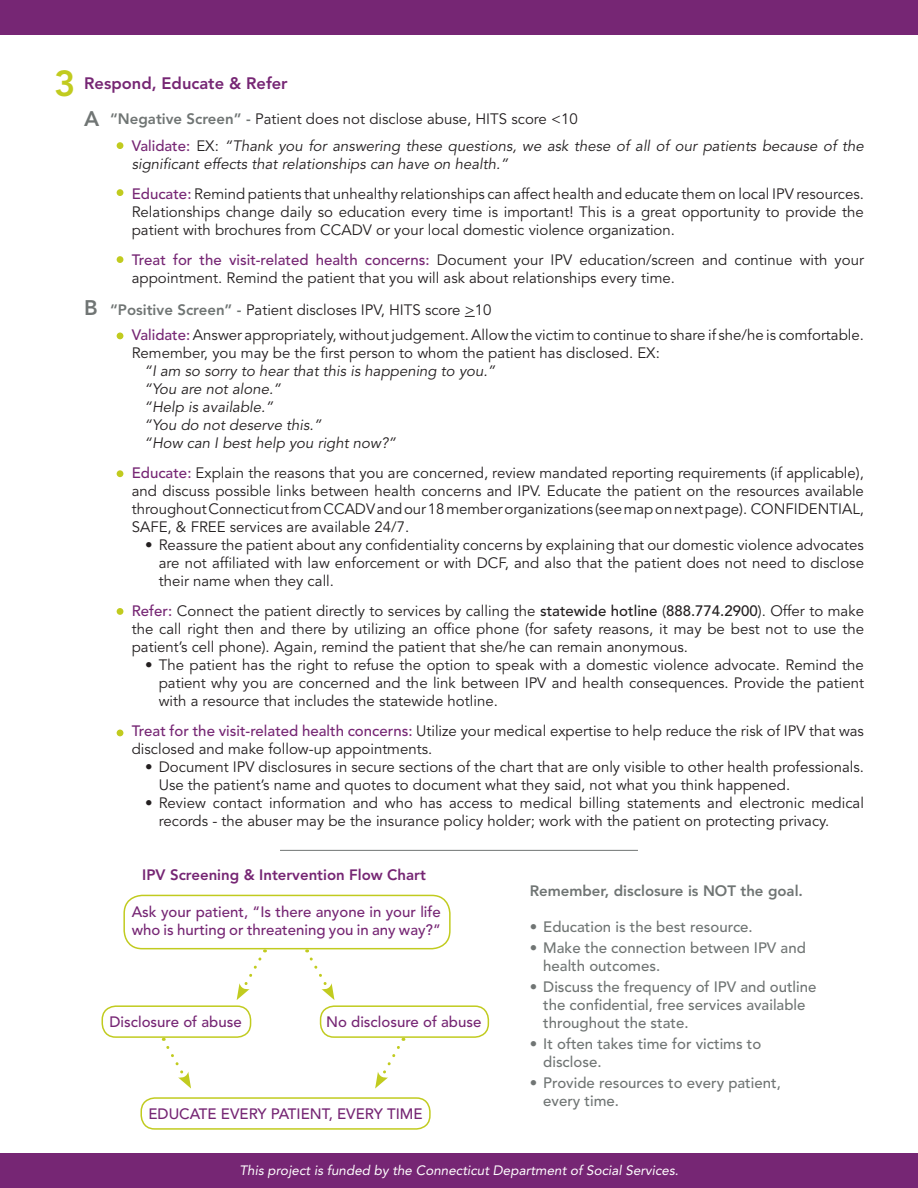
<style>
.page{position:relative;width:918px;height:1188px;background:#fff}
.page>*{position:absolute;margin:0;border:0;box-sizing:border-box;transform-origin:0 0}
.t1{font:800 36px "Avenir LT Std";color:#c1cb1f}
.t2{font:800 21px "Avenir LT Std";color:#707574}
.t3{font:800 16.5px "Avenir LT Std";color:#762674}
.t4{font:15px/18px "Avenir LT Std";color:#231f20;text-align:justify}
.t5{font:italic 15px/18px "Avenir LT Std";color:#231f20}
.t6{font:500 15px/18px "Avenir LT Std";color:#707574}
.t7{font:500 15px/18px "Avenir LT Std";color:#762674}
.t8{font:800 15px "Avenir LT Std";color:#762674}
.t9{font:800 15px "Avenir LT Std";color:#707574}
.t10{font:italic 13.5px "Avenir LT Std";color:#fff}
.s1{font-weight:800;color:#707574}
.s2{font-weight:500;font-style:normal;color:#762674}
.s3{font-style:normal}
.s4{font-weight:500;color:#762674}
.s5{font-weight:500}
</style>
<div class="page">
<div style="left:320px;top:1005px;width:169px;height:33px;border:2px solid #c1cb1f;border-radius:14px"></div>
<div style="left:140px;top:1097px;width:291px;height:33px;border:2px solid #c1cb1f;border-radius:14px"></div>
<div style="left:123px;top:895px;width:328px;height:54px;border:2px solid #c1cb1f;border-radius:18px"></div>
<div style="left:0;top:0;width:918px;height:35px;background:#762674"></div>
<div style="left:0;top:1153px;width:918px;height:35px;background:#762674"></div>
<div style="left:117px;top:142px;width:6px;height:7px;background:#c1cb1f;border-radius:50%"></div>
<div style="left:117px;top:189px;width:6px;height:7px;background:#c1cb1f;border-radius:50%"></div>
<div style="left:117px;top:256px;width:6px;height:7px;background:#c1cb1f;border-radius:50%"></div>
<svg style="left:117px;top:333px;width:6px;height:6px"></svg>
<div style="left:117px;top:608px;width:6px;height:7px;background:#c1cb1f;border-radius:50%"></div>
<div style="left:117px;top:470px;width:6px;height:7px;background:#c1cb1f;border-radius:50%"></div>
<svg style="left:117px;top:730px;width:6px;height:6px"></svg>
<svg style="left:237px;top:949px;width:28px;height:51px"></svg>
<svg style="left:307px;top:949px;width:27px;height:51px"></svg>
<div style="left:102px;top:1005px;width:149px;height:33px;border:2px solid #c1cb1f;border-radius:14px"></div>
<svg style="left:163px;top:1038px;width:28px;height:51px"></svg>
<svg style="left:375px;top:1038px;width:29px;height:51px"></svg>
<hr style="left:280px;top:850px;width:358px;height:1px;background:#707574">
<p class="t1" style="left:54px;top:63px;width:23px">3</p>
<p class="t3" style="left:84px;top:74px;width:205px">Respond, Educate &amp; Refer</p>
<p class="t2" style="left:84px;top:106px;width:17px">A</p>
<p class="t4" style="left:110px;top:110px;width:469px"><span class="s1">“Negative Screen” -</span> Patient does not disclose abuse, HITS score &lt;10</p>
<p class="t5" style="left:132px;top:137px;width:734px"><span class="s2">Validate:</span> <span class="s3">EX:</span> “Thank you for answering these questions, we ask these of all of our patients because of the significant effects that relationships can have on health.”</p>
<p class="t4" style="left:132px;top:185px;width:734px"><span class="s4">Educate:</span> Remind patients that unhealthy relationships can affect health and educate them on local IPV resources.<br>Relationships change daily so education every time is important! This is a great opportunity to provide the patient with brochures from CCADV or your local domestic violence organization.</p>
<p class="t4" style="left:132px;top:251px;width:734px"><span class="s4">Treat for the visit-related health concerns:</span> Document your IPV education/screen and continue with your appointment. Remind the patient that you will ask about relationships every time.</p>
<p class="t2" style="left:84px;top:295px;width:15px">B</p>
<p class="t4" style="left:110px;top:301px;width:383px"><span class="s1">“Positive Screen” -</span> Patient discloses IPV, HITS score &gt;10</p>
<p class="t4" style="left:132px;top:326px;width:734px"><span class="s4">Validate:</span> Answer appropriately, without judgement. Allow the victim to continue to share if she/he is comfortable.<br>Remember, you may be the first person to whom the patient has disclosed. EX:</p>
<p class="t5" style="left:144px;top:362px;width:353px">“I am so sorry to hear that this is happening to you.”</p>
<p class="t5" style="left:144px;top:380px;width:138px">“You are not alone.”</p>
<p class="t5" style="left:144px;top:398px;width:130px">“Help is available.”</p>
<p class="t5" style="left:144px;top:416px;width:179px">“You do not deserve this.”</p>
<p class="t5" style="left:144px;top:434px;width:253px">“How can I best help you right now?”</p>
<p class="t4" style="left:132px;top:464px;width:734px"><span class="s4">Educate:</span> Explain the reasons that you are concerned, review mandated reporting requirements (if applicable), and discuss possible links between health concerns and IPV. Educate the patient on the resources available throughout Connecticut from CCADV and our 18 member organizations (see map on next page). CONFIDENTIAL, SAFE, &amp; FREE services are available 24/7.</p>
<p class="t4" style="left:159px;top:536px;width:707px;text-indent:-14px">• Reassure the patient about any confidentiality concerns by explaining that our domestic violence advocates are not affiliated with law enforcement or with DCF, and also that the patient does not need to disclose their name when they call.</p>
<p class="t4" style="left:132px;top:602px;width:734px"><span class="s4">Refer:</span> Connect the patient directly to services by calling the <span class="s5">statewide hotline</span> (<span class="s5">888.774.2900</span>). Offer to make the call right then and there by utilizing an office phone (for safety reasons, it may be best not to use the patient’s cell phone). Again, remind the patient that she/he can remain anonymous.</p>
<p class="t4" style="left:159px;top:656px;width:707px;text-indent:-14px">• The patient has the right to refuse the option to speak with a domestic violence advocate. Remind the patient why you are concerned and the link between IPV and health consequences. Provide the patient with a resource that includes the statewide hotline.</p>
<p class="t4" style="left:132px;top:722px;width:734px"><span class="s4">Treat for the visit-related health concerns:</span> Utilize your medical expertise to help reduce the risk of IPV that was disclosed and make follow-up appointments.</p>
<p class="t4" style="left:159px;top:758px;width:707px;text-indent:-14px">• Document IPV disclosures in secure sections of the chart that are only visible to other health professionals.<br>Use the patient’s name and quotes to document what they said, not what you think happened.</p>
<p class="t4" style="left:159px;top:794px;width:707px;text-indent:-14px">• Review contact information and who has access to medical billing statements and electronic medical records - the abuser may be the insurance policy holder; work with the patient on protecting privacy.</p>
<p class="t8" style="left:142px;top:866px;width:285px">IPV Screening &amp; Intervention Flow Chart</p>
<p class="t7" style="left:132px;top:903px;width:311px">Ask your patient, “Is there anyone in your life who is hurting or threatening you in any way?”</p>
<p class="t7" style="left:109px;top:1013px;width:134px">Disclosure of abuse</p>
<p class="t7" style="left:326px;top:1013px;width:157px">No disclosure of abuse</p>
<p class="t7" style="left:148px;top:1105px;width:276px">EDUCATE EVERY PATIENT, EVERY TIME</p>
<p class="t9" style="left:530px;top:882px;width:275px">Remember, disclosure is NOT the goal.</p>
<p class="t6" style="left:530px;top:918px;width:225px">• Education is the best resource.</p>
<p class="t6" style="left:543px;top:939px;width:264px;text-indent:-14px">• Make the connection between IPV and health outcomes.</p>
<p class="t6" style="left:543px;top:978px;width:275px;text-indent:-14px">• Discuss the frequency of IPV and outline the confidential, free services available throughout the state.</p>
<p class="t6" style="left:543px;top:1035px;width:220px;text-indent:-14px">• It often takes time for victims to disclose.</p>
<p class="t6" style="left:543px;top:1074px;width:239px;text-indent:-14px">• Provide resources to every patient, every time.</p>
<p class="t10" style="left:240px;top:1162px;width:440px">This project is funded by the Connecticut Department of Social Services.</p>
</div>
